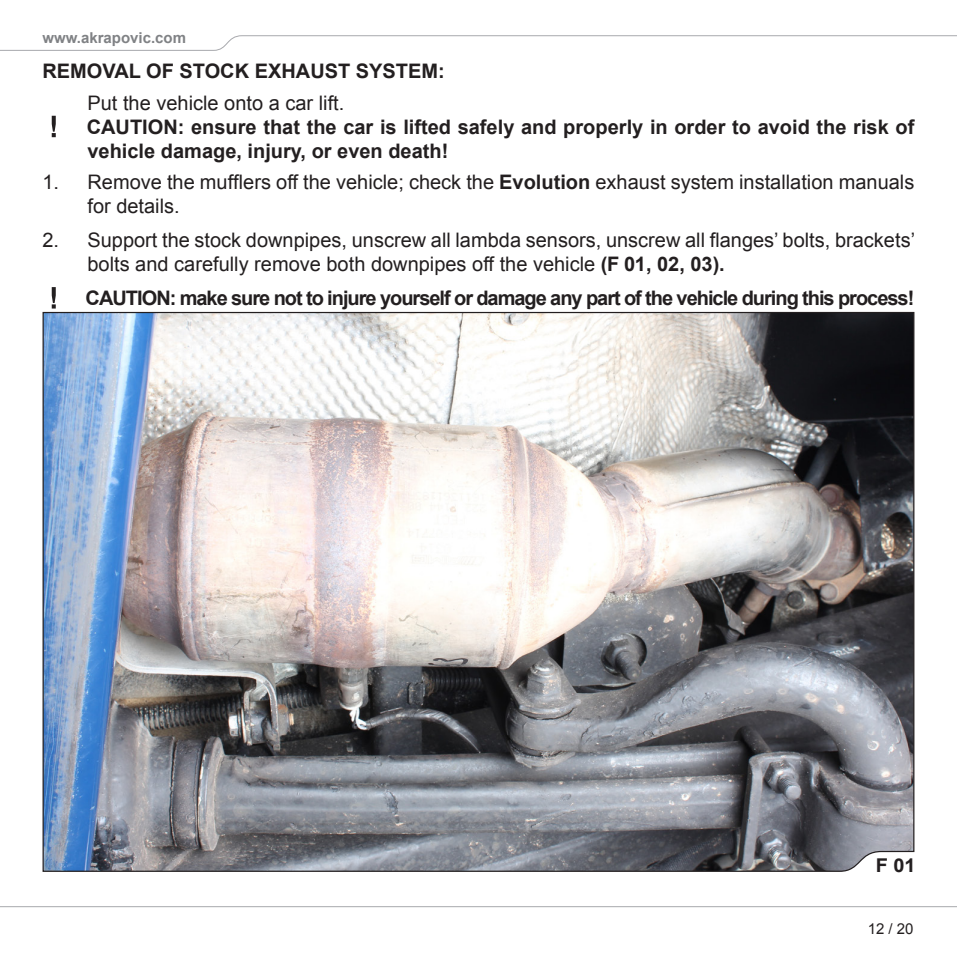
<style>
.page{position:relative;width:957px;height:957px;background:#fff}
.page>*{position:absolute;margin:0;border:0;box-sizing:border-box;transform-origin:0 0}
.t1{font:20px/24px "Arial";color:#231f20}
.t2{font:700 20px/24px "Arial";color:#231f20}
.t3{font:700 20px "Arial";letter-spacing:-.05em;color:#231f20}
.body_txt_bold{font:700 19px "Arial";color:#231f20;scale:1.05 1}
.t4{font:700 15px "Arial";color:#808285}
.t5{font:15px "Arial";color:#231f20}
.s1{font-weight:700}
</style>
<div class="page">
<svg style="left:0;top:35px;width:957px;height:16px"></svg>
<svg style="left:0;top:906px;width:957px;height:2px;background:#d2d3d5"></svg>
<img style="left:42px;top:311px;width:873px;height:561px">
<svg style="left:52px;top:116px;width:4px;height:21px"></svg>
<svg style="left:52px;top:287px;width:4px;height:21px"></svg>
<p class="t4" style="left:42px;top:28px;width:145px">www.akrapovic.com</p>
<p class="t2" style="left:42px;top:60px;width:404px">REMOVAL OF STOCK EXHAUST SYSTEM:</p>
<p class="t1" style="left:87px;top:91px;width:258px">Put the vehicle onto a car lift.</p>
<p class="t2" style="left:87px;top:115px;width:829px">CAUTION: ensure that the car is lifted safely and properly in order to avoid the risk of vehicle damage, injury, or even death!</p>
<p class="t1" style="left:87px;top:170px;width:828px;text-indent:-45px">1. Remove the mufflers off the vehicle; check the <span class="s1">Evolution</span> exhaust system installation manuals for details.</p>
<p class="t1" style="left:87px;top:228px;width:829px;text-indent:-45px">2. Support the stock downpipes, unscrew all lambda sensors, unscrew all flanges’ bolts, brackets’ bolts and carefully remove both downpipes off the vehicle <span class="s1">(F 01, 02, 03).</span></p>
<p class="t3" style="left:86px;top:285px;width:830px">CAUTION: make sure not to injure yourself or damage any part of the vehicle during this process!</p>
<p class="body_txt_bold" style="left:875px;top:852px;width:40px">F 01</p>
<p class="t5" style="left:867px;top:918px;width:47px">12 / 20</p>
</div>
